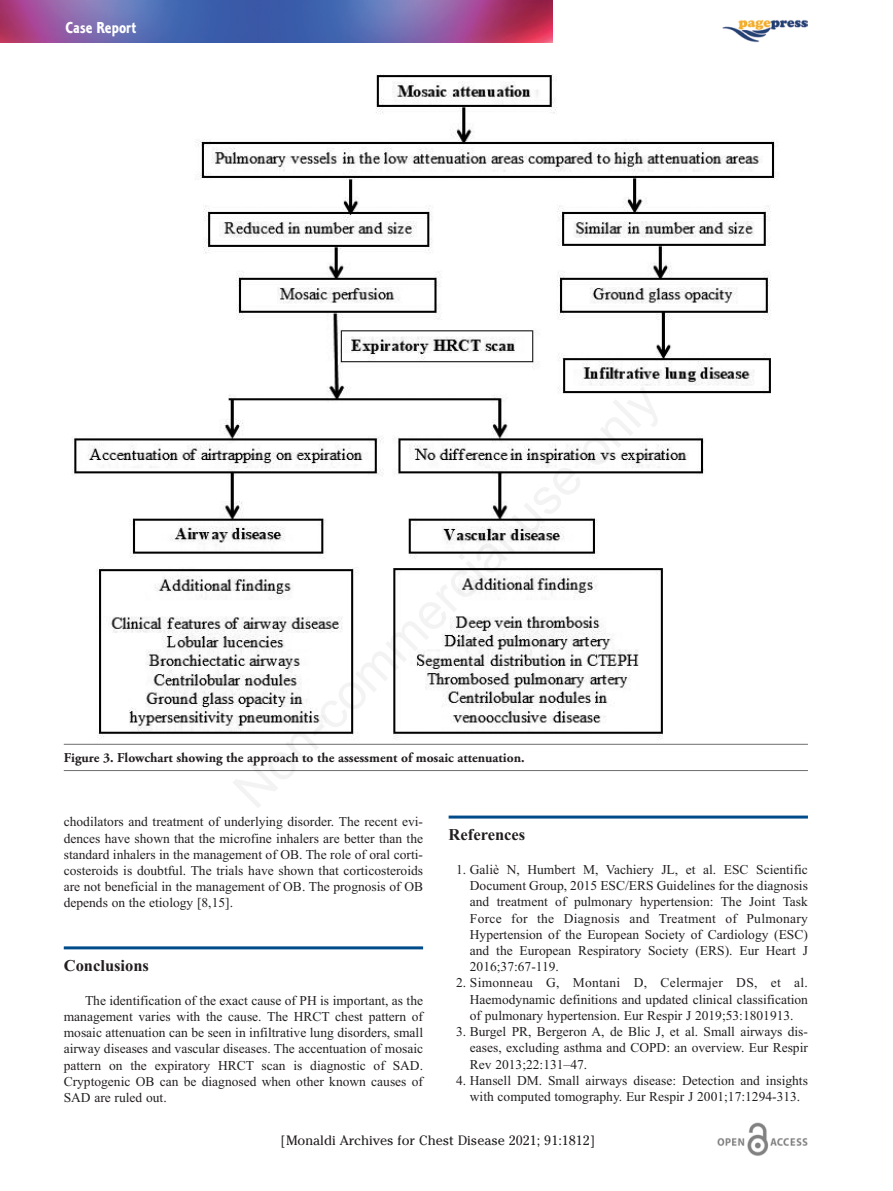
<style>
.page{position:relative;width:893px;height:1191px;background:#fff}
.page>*{position:absolute;margin:0;border:0;box-sizing:border-box;transform-origin:0 0}
.t1{font:700 16.5px "Times New Roman";color:#231f20}
.t2{font:16.5px "Corinthian Bold Condensed Plain";color:#fff}
.t3{font:13.5px/16.2px "Times New Roman";color:#231f20;text-align:justify}
.t4{font:700 13.5px "Adobe Garamond Pro";color:#231f20}
.t5{font:13.5px "Cheltenham";color:#231f20}
</style>
<div class="page">
<img style="left:0;top:0;width:553px;height:43px">
<hr style="left:64px;top:946px;width:359px;height:3px;background:#004c8a">
<hr style="left:449px;top:815px;width:359px;height:3px;background:#004c8a">
<img style="left:717px;top:1123px;width:91px;height:33px">
<img style="left:723px;top:19px;width:84px;height:24px">
<img style="left:72px;top:75px;width:707px;height:665px">
<hr style="left:64px;top:744px;width:744px;height:1px;background:#6c6d70">
<hr style="left:64px;top:770px;width:744px;height:1px;background:#6c6d70">
<p class="t2" style="left:66px;top:22px;width:72px">Case Report</p>
<p class="t4" style="left:64px;top:752px;width:462px">Figure 3. Flowchart showing the approach to the assessment of mosaic attenuation.</p>
<p class="t3" style="left:64px;top:813px;width:361px">chodilators and treatment of underlying disorder. The recent evi&shy;dences have shown that the microfine inhalers are better than the standard inhalers in the management of OB. The role of oral corti&shy;costeroids is doubtful. The trials have shown that corticosteroids are not beneficial in the management of OB. The prognosis of OB depends on the etiology [8,15].</p>
<p class="t1" style="left:64px;top:955px;width:87px">Conclusions</p>
<p class="t3" style="left:64px;top:992px;width:361px;text-indent:21px">The identification of the exact cause of PH is important, as the management varies with the cause. The HRCT chest pattern of mosaic attenuation can be seen in infiltrative lung disorders, small airway diseases and vascular diseases. The accentuation of mosaic pattern on the expiratory HRCT scan is diagnostic of SAD.<br>Cryptogenic OB can be diagnosed when other known causes of SAD are ruled out.</p>
<p class="t1" style="left:449px;top:824px;width:78px">References</p>
<p class="t3" style="left:470px;top:861px;width:340px;text-indent:-14px">1. Galiè N, Humbert M, Vachiery JL, et al. ESC Scientific Document Group, 2015 ESC/ERS Guidelines for the diagnosis and treatment of pulmonary hypertension: The Joint Task Force for the Diagnosis and Treatment of Pulmonary Hypertension of the European Society of Cardiology (ESC) and the European Respiratory Society (ERS). Eur Heart J 2016;37:67-119.</p>
<p class="t3" style="left:470px;top:974px;width:340px;text-indent:-14px">2. Simonneau G, Montani D, Celermajer DS, et al.<br>Haemodynamic definitions and updated clinical classification of pulmonary hypertension. Eur Respir J 2019;53:1801913.</p>
<p class="t3" style="left:470px;top:1023px;width:340px;text-indent:-14px">3. Burgel PR, Bergeron A, de Blic J, et al. Small airways dis&shy;eases, excluding asthma and COPD: an overview. Eur Respir Rev 2013;22:131–47.</p>
<p class="t3" style="left:456px;top:1072px;width:353px;text-align:center">4. Hansell DM. Small airways disease: Detection and insights with computed tomography. Eur Respir J 2001;17:1294-313.</p>
<p class="t5" style="left:281px;top:1132px;width:316px">[Monaldi Archives for Chest Disease 2021; 91:1812]</p>
</div>
